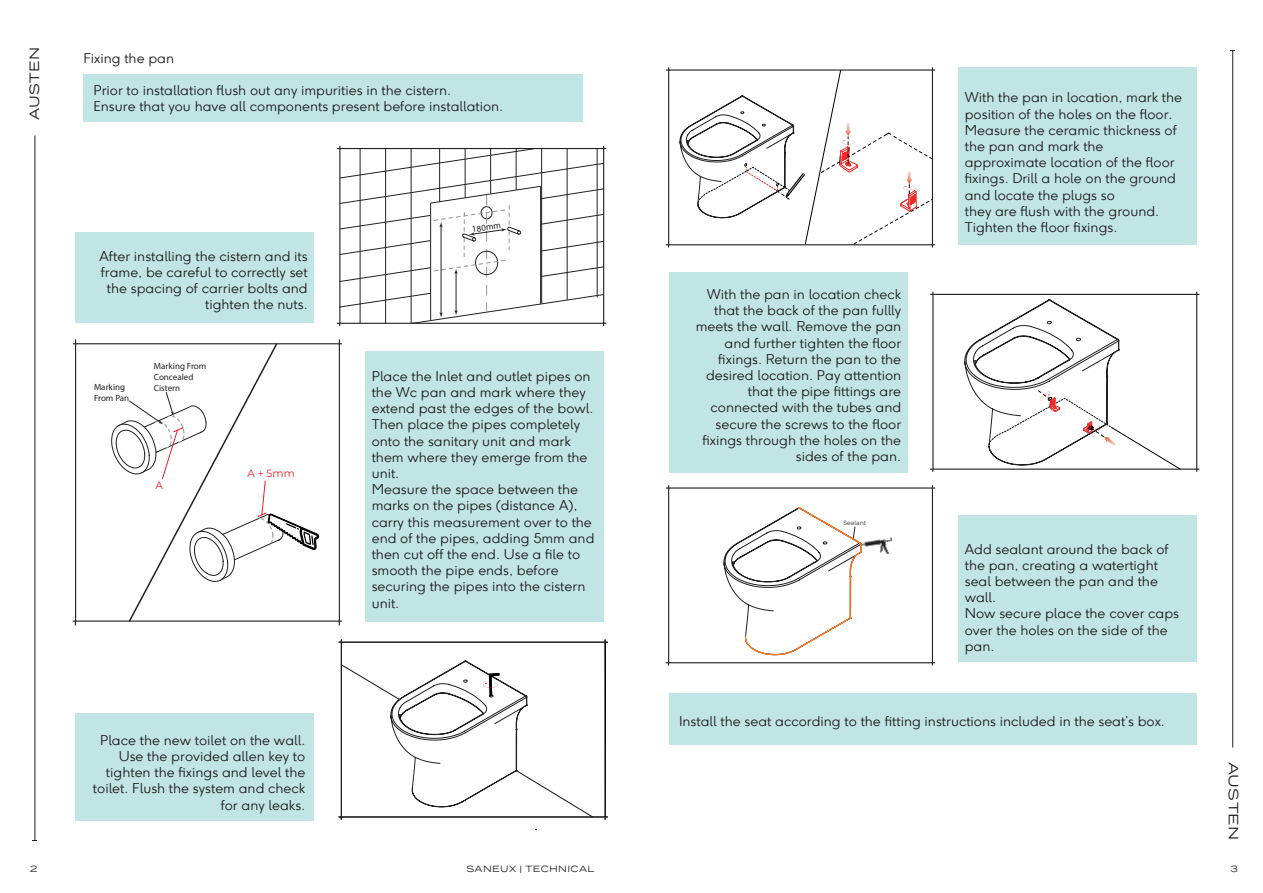
<style>
.page{position:relative;width:1263px;height:893px;background:#fff}
.page>*{position:absolute;margin:0;border:0;box-sizing:border-box;transform-origin:0 0}
.t1{font:300 13.5px/16.2px "F37 Ginger";color:#211d1e}
.t2{font:13.5px "Termina";letter-spacing:.02em;color:#231f20;scale:1.08 1}
.t3{font:13.5px "Termina";letter-spacing:.02em;color:#231f20}
.t4{font:10.5px "Montserrat";color:#ee1d23}
.t5{font:9px/10.8px "Myriad Pro";color:#231f20}
.t6{font:9px "Termina";letter-spacing:.045em;color:#231f20}
.t7{font:6.15px "Montserrat";color:#231f20}
</style>
<div class="page">
<hr style="left:35px;top:135px;width:1px;height:705px;background:#231f20">
<hr style="left:1232px;top:50px;width:1px;height:697px;background:#231f20">
<div style="left:83px;top:74px;width:500px;height:48px;background:#c1e5e5"></div>
<div style="left:958px;top:67px;width:239px;height:178px;background:#c1e5e5"></div>
<div style="left:669px;top:272px;width:239px;height:200px;background:#c1e5e5"></div>
<div style="left:958px;top:515px;width:239px;height:147px;background:#c1e5e5"></div>
<div style="left:932px;top:294px;width:265px;height:176px;border:1px solid #231f20"></div>
<div style="left:668px;top:487px;width:265px;height:176px;border:1px solid #231f20"></div>
<div style="left:669px;top:693px;width:528px;height:51px;background:#c1e5e5"></div>
<div style="left:76px;top:233px;width:238px;height:90px;background:#c1e5e5"></div>
<div style="left:365px;top:351px;width:239px;height:270px;background:#c1e5e5"></div>
<svg style="left:73px;top:620px;width:3px;height:5px"></svg>
<div style="left:76px;top:713px;width:238px;height:107px;background:#c1e5e5"></div>
<svg style="left:337px;top:146px;width:269px;height:180px"></svg>
<svg style="left:111px;top:343px;width:208px;height:279px"></svg>
<svg style="left:338px;top:639px;width:270px;height:181px"></svg>
<svg style="left:679px;top:67px;width:256px;height:181px"></svg>
<svg style="left:964px;top:299px;width:217px;height:171px"></svg>
<svg style="left:723px;top:507px;width:169px;height:148px"></svg>
<p class="t3" style="left:25px;top:120px;width:75px;rotate:-90deg">AUSTEN</p>
<p class="t1" style="left:83px;top:50px;width:92px">Fixing the pan</p>
<p class="t1" style="left:93px;top:82px;width:411px">Prior to installation flush out any impurities in the cistern.<br>Ensure that you have all components present before installation.</p>
<p class="t1" style="left:100px;top:248px;width:210px;text-align:right">After installing the cistern and its frame, be careful to correctly set the spacing of carrier bolts and tighten the nuts.</p>
<p class="t5" style="left:94px;top:381px;width:37px">Marking<br>From Pan</p>
<p class="t5" style="left:154px;top:361px;width:54px">Marking From<br>Concealed<br>Cistern</p>
<p class="t4" style="left:156px;top:478px;width:9px">A</p>
<p class="t4" style="left:248px;top:466px;width:49px">A + 5mm</p>
<p class="t5" style="left:471px;top:224px;width:30px;rotate:-9deg">180mm</p>
<p class="t1" style="left:372px;top:368px;width:224px">Place the Inlet and outlet pipes on the Wc pan and mark where they extend past the edges of the bowl.<br>Then place the pipes completely onto the sanitary unit and mark them where they emerge from the unit.<br>Measure the space between the marks on the pipes (distance A), carry this measurement over to the end of the pipes, adding 5mm and then cut off the end. Use a file to smooth the pipe ends, before securing the pipes into the cistern unit.</p>
<p class="t1" style="left:93px;top:732px;width:214px;text-align:right">Place the new toilet on the wall.<br>Use the provided allen key to tighten the fixings and level the toilet. Flush the system and check for any leaks.</p>
<p class="t1" style="left:696px;top:286px;width:207px;text-align:right">With the pan in location check that the back of the pan fullly meets the wall. Remove the pan and further tighten the floor fixings. Return the pan to the desired location. Pay attention that the pipe fittings are connected with the tubes and secure the screws to the floor fixings through the holes on the sides of the pan.</p>
<p class="t7" style="left:843px;top:519px;width:24px">Sealant</p>
<p class="t1" style="left:965px;top:89px;width:219px">With the pan in location, mark the position of the holes on the floor.<br>Measure the ceramic thickness of the pan and mark the approximate location of the floor fixings. Drill a hole on the ground and locate the plugs so<br>they are flush with the ground.<br>Tighten the floor fixings.</p>
<p class="t1" style="left:965px;top:541px;width:216px">Add sealant around the back of the pan, creating a watertight seal between the pan and the wall.<br>Now secure place the cover caps over the holes on the side of the pan.</p>
<p class="t1" style="left:679px;top:713px;width:487px">Install the seat according to the fitting instructions included in the seat’s box.</p>
<p class="t2" style="left:1243px;top:762px;width:74px;rotate:90deg">AUSTEN</p>
<p class="t6" style="left:30px;top:862px;width:9px">2</p>
<p class="t6" style="left:466px;top:862px;width:129px">SANEUX | TECHNICAL</p>
<p class="t6" style="left:1230px;top:862px;width:9px">3</p>
</div>
